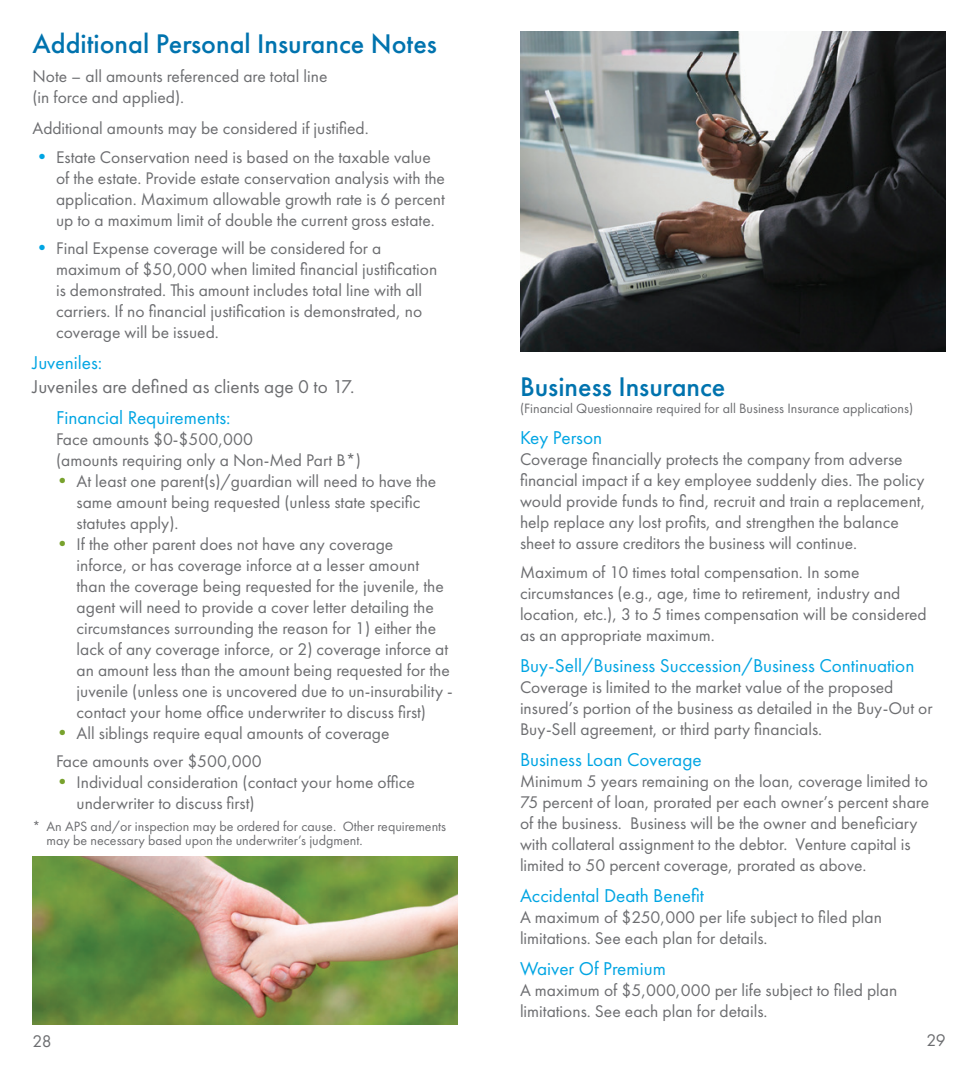
<style>
.page{position:relative;width:977px;height:1071px;background:#fff}
.page>*{position:absolute;margin:0;border:0;box-sizing:border-box;transform-origin:0 0}
.t1{font:500 28px "Futura PT";color:#0073ae}
.t2{font:19.25px "Futura PT";color:#00a5e3}
.t3{font:19.25px "Futura PT";color:#6c6d70}
.t4{font:17.5px/21px "Futura PT";color:#6c6d70}
.t5{font:14px/14px "Futura PT";color:#6c6d70}
.s1{font-size:19.25px;color:#00a5e3}
.s2{font-size:19.25px;color:#78a22d}
</style>
<div class="page">
<img style="left:32px;top:857px;width:426px;height:167px">
<img style="left:520px;top:32px;width:425px;height:320px">
<h1 class="t1" style="left:32px;top:27px;width:406px">Additional Personal Insurance Notes</h1>
<p class="t4" style="left:32px;top:65px;width:296px">Note – all amounts referenced are total line (in force and applied).</p>
<p class="t4" style="left:32px;top:117px;width:338px">Additional amounts may be considered if justified.</p>
<p class="t4" style="left:56px;top:146px;width:390px;text-indent:-24px"><span class="s1">•</span> Estate Conservation need is based on the taxable value of the estate. Provide estate conservation analysis with the application. Maximum allowable growth rate is 6 percent up to a maximum limit of double the current gross estate.</p>
<p class="t4" style="left:56px;top:238px;width:382px;text-indent:-24px"><span class="s1">•</span> Final Expense coverage will be considered for a maximum of $50,000 when limited financial justification is demonstrated. This amount includes total line with all carriers. If no financial justification is demonstrated, no coverage will be issued.</p>
<p class="t2" style="left:32px;top:352px;width:71px">Juveniles:</p>
<p class="t3" style="left:32px;top:375px;width:323px">Juveniles are defined as clients age 0 to 17.</p>
<p class="t2" style="left:56px;top:406px;width:176px">Financial Requirements:</p>
<p class="t4" style="left:56px;top:428px;width:306px">Face amounts $0-$500,000<br>(amounts requiring only a Non-Med Part B*)</p>
<p class="t4" style="left:77px;top:470px;width:361px;text-indent:-24px"><span class="s2">•</span> At least one parent(s)/guardian will need to have the same amount being requested (unless state specific statutes apply).</p>
<p class="t4" style="left:77px;top:533px;width:378px;text-indent:-24px"><span class="s2">•</span> If the other parent does not have any coverage<br>inforce, or has coverage inforce at a lesser amount than the coverage being requested for the juvenile, the agent will need to provide a cover letter detailing the circumstances surrounding the reason for 1) either the lack of any coverage inforce, or 2) coverage inforce at an amount less than the amount being requested for the juvenile (unless one is uncovered due to un-insurability - contact your home office underwriter to discuss first)</p>
<p class="t4" style="left:53px;top:718px;width:338px;line-height:28.9px"><span class="s2">•</span> All siblings require equal amounts of coverage<br>Face amounts over $500,000</p>
<p class="t4" style="left:77px;top:772px;width:340px;text-indent:-24px"><span class="s2">•</span> Individual consideration (contact your home office underwriter to discuss first)</p>
<p class="t5" style="left:46px;top:820px;width:401px;text-indent:-14px">* An APS and/or inspection may be ordered for cause. Other requirements may be necessary based upon the underwriter’s judgment.</p>
<h1 class="t1" style="left:520px;top:369px;width:207px">Business Insurance</h1>
<p class="t5" style="left:520px;top:401px;width:394px">(Financial Questionnaire required for all Business Insurance applications)</p>
<p class="t2" style="left:520px;top:426px;width:84px">Key Person</p>
<p class="t4" style="left:520px;top:449px;width:407px">Coverage financially protects the company from adverse financial impact if a key employee suddenly dies. The policy would provide funds to find, recruit and train a replacement, help replace any lost profits, and strengthen the balance sheet to assure creditors the business will continue.</p>
<p class="t4" style="left:520px;top:562px;width:408px">Maximum of 10 times total compensation. In some circumstances (e.g., age, time to retirement, industry and location, etc.), 3 to 5 times compensation will be considered as an appropriate maximum.</p>
<p class="t2" style="left:520px;top:654px;width:396px">Buy-Sell/Business Succession/Business Continuation</p>
<p class="t4" style="left:520px;top:676px;width:414px">Coverage is limited to the market value of the proposed insured’s portion of the business as detailed in the Buy-Out or<br>Buy-Sell agreement, or third party financials.</p>
<p class="t2" style="left:520px;top:748px;width:183px">Business Loan Coverage</p>
<p class="t4" style="left:520px;top:770px;width:410px">Minimum 5 years remaining on the loan, coverage limited to 75 percent of loan, prorated per each owner’s percent share of the business. Business will be the owner and beneficiary with collateral assignment to the debtor. Venture capital is limited to 50 percent coverage, prorated as above.</p>
<p class="t2" style="left:520px;top:884px;width:185px">Accidental Death Benefit</p>
<p class="t4" style="left:520px;top:906px;width:363px">A maximum of $250,000 per life subject to filed plan limitations. See each plan for details.</p>
<p class="t2" style="left:520px;top:957px;width:147px">Waiver Of Premium</p>
<p class="t4" style="left:520px;top:979px;width:379px">A maximum of $5,000,000 per life subject to filed plan limitations. See each plan for details.</p>
<p class="t4" style="left:32px;top:1030px;width:21px">28</p>
<p class="t4" style="left:926px;top:1030px;width:21px">29</p>
</div>
